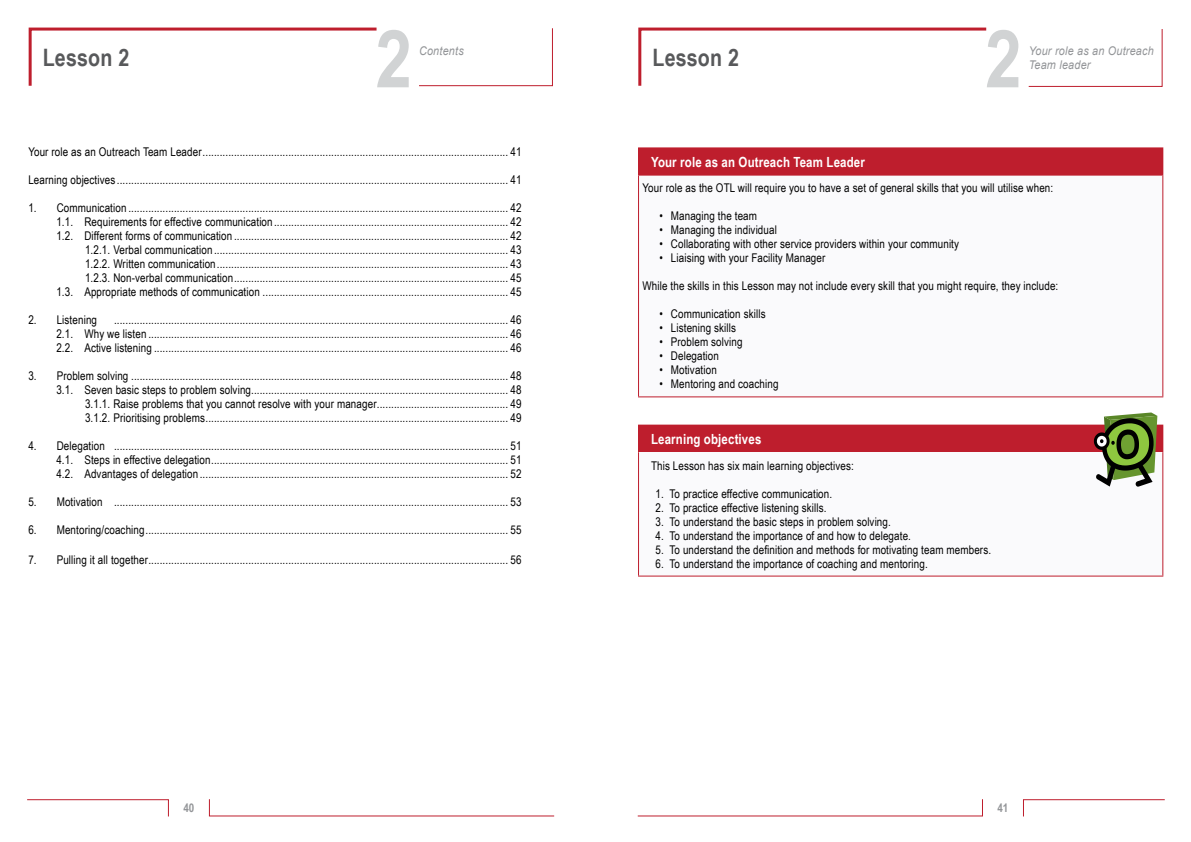
<style>
.page{position:relative;width:1191px;height:842px;background:#fff}
.page>*{position:absolute;margin:0;border:0;box-sizing:border-box;transform-origin:0 0}
.t1{font:700 80px "Arial Narrow";color:#d1d3d4}
.t2{font:700 24px "Arial Narrow";letter-spacing:.005em;color:#58595b}
.t3{font:700 14px "Arial Narrow";letter-spacing:.01em;color:#fff}
.t4{font:12px/14px "Arial Narrow";letter-spacing:.01em;color:#000;text-align:right}
.t5{font:italic 12px/14.4px "Arial";letter-spacing:.02em;color:#939598;scale:.9 1}
.t6{font:700 12px "Arial Narrow";color:#939598}
</style>
<div class="page">
<div style="left:638px;top:148px;width:524px;height:27px;background:#be1e2d"></div>
<div style="left:638px;top:175px;width:524px;height:222px;background:#fafafc"></div>
<hr style="left:638px;top:147px;width:525px;height:1px;background:#be1e2d">
<svg style="left:1162px;top:148px;width:1px;height:27px"></svg>
<hr style="left:638px;top:175px;width:525px;height:1px;background:#be1e2d">
<hr style="left:638px;top:176px;width:1px;height:220px;background:#be1e2d">
<hr style="left:1162px;top:176px;width:1px;height:220px;background:#be1e2d">
<hr style="left:638px;top:396px;width:525px;height:1px;background:#be1e2d">
<div style="left:638px;top:425px;width:524px;height:27px;background:#be1e2d"></div>
<div style="left:638px;top:452px;width:524px;height:124px;background:#fafafc"></div>
<hr style="left:638px;top:452px;width:1px;height:124px;background:#be1e2d">
<hr style="left:1162px;top:452px;width:1px;height:124px;background:#be1e2d">
<hr style="left:638px;top:576px;width:525px;height:1px;background:#be1e2d">
<svg style="left:1093px;top:412px;width:70px;height:75px"></svg>
<svg style="left:28px;top:27px;width:349px;height:59px"></svg>
<svg style="left:419px;top:28px;width:134px;height:59px"></svg>
<svg style="left:637px;top:799px;width:346px;height:18px"></svg>
<svg style="left:208px;top:799px;width:347px;height:18px"></svg>
<svg style="left:1023px;top:799px;width:142px;height:18px"></svg>
<svg style="left:27px;top:799px;width:142px;height:18px"></svg>
<svg style="left:638px;top:27px;width:349px;height:59px"></svg>
<svg style="left:1028px;top:29px;width:135px;height:58px"></svg>
<h2 class="t2" style="left:43px;top:39px;width:88px">Lesson 2</h2>
<h1 class="t1" style="left:375px;top:-1px;width:38px">2</h1>
<p class="t5" style="left:419px;top:44px;width:51px">Contents</p>
<p class="t4" style="left:28px;top:144px;width:494px">Your role as an Outreach Team Leader........................................................................................................... 41</p>
<p class="t4" style="left:28px;top:172px;width:494px">Learning objectives ......................................................................................................................................... 41</p>
<p class="t4" style="left:28px;top:200px;width:494px">1. Communication ..................................................................................................................................... 42<br>1.1. Requirements for effective communication.................................................................................. 42<br>1.2. Different forms of communication ................................................................................................ 42<br>1.2.1. Verbal communication ....................................................................................................... 43<br>1.2.2. Written communication...................................................................................................... 43<br>1.2.3. Non-verbal communication................................................................................................ 45<br>1.3. Appropriate methods of communication ...................................................................................... 45</p>
<p class="t4" style="left:28px;top:312px;width:70px">2. Listening</p>
<p class="t4" style="left:56px;top:312px;width:466px;text-align:justify;text-indent:58px">.......................................................................................................................................... 46<br>2.1. Why we listen .............................................................................................................................. 46<br>2.2. Active listening ............................................................................................................................ 46</p>
<p class="t4" style="left:28px;top:368px;width:494px">3. Problem solving .................................................................................................................................... 48<br>3.1. Seven basic steps to problem solving.......................................................................................... 48<br>3.1.1. Raise problems that you cannot resolve with your manager.............................................. 49<br>3.1.2. Prioritising problems.......................................................................................................... 49</p>
<p class="t4" style="left:56px;top:438px;width:466px;text-align:justify;text-indent:-28px">4. Delegation .......................................................................................................................................... 51<br>4.1. Steps in effective delegation........................................................................................................ 51<br>4.2. Advantages of delegation ............................................................................................................ 52</p>
<p class="t4" style="left:28px;top:494px;width:494px">5. Motivation .......................................................................................................................................... 53</p>
<p class="t4" style="left:28px;top:522px;width:494px">6. Mentoring/coaching............................................................................................................................... 55</p>
<p class="t4" style="left:28px;top:552px;width:494px">7. Pulling it all together.............................................................................................................................. 56</p>
<h2 class="t2" style="left:652px;top:39px;width:88px">Lesson 2</h2>
<h1 class="t1" style="left:985px;top:-1px;width:38px">2</h1>
<p class="t5" style="left:1028px;top:44px;width:140px">Your role as an Outreach<br>Team leader</p>
<p class="t3" style="left:651px;top:151px;width:215px">Your role as an Outreach Team Leader</p>
<p class="t4" style="left:642px;top:181px;width:412px">Your role as the OTL will require you to have a set of general skills that you will utilise when:</p>
<p class="t4" style="left:659px;top:209px;width:99px">• Managing the team</p>
<p class="t4" style="left:659px;top:223px;width:119px">• Managing the individual</p>
<p class="t4" style="left:659px;top:237px;width:301px">• Collaborating with other service providers within your community</p>
<p class="t4" style="left:659px;top:251px;width:167px">• Liaising with your Facility Manager</p>
<p class="t4" style="left:642px;top:279px;width:417px">While the skills in this Lesson may not include every skill that you might require, they include:</p>
<p class="t4" style="left:659px;top:307px;width:108px">• Communication skills</p>
<p class="t4" style="left:659px;top:321px;width:78px">• Listening skills</p>
<p class="t4" style="left:659px;top:335px;width:85px">• Problem solving</p>
<p class="t4" style="left:659px;top:349px;width:61px">• Delegation</p>
<p class="t4" style="left:659px;top:363px;width:59px">• Motivation</p>
<p class="t4" style="left:659px;top:377px;width:120px">• Mentoring and coaching</p>
<p class="t3" style="left:651px;top:428px;width:112px">Learning objectives</p>
<p class="t4" style="left:651px;top:458px;width:204px">This Lesson has six main learning objectives:</p>
<p class="t4" style="left:655px;top:486px;width:178px">1. To practice effective communication.</p>
<p class="t4" style="left:655px;top:500px;width:172px">2. To practice effective listening skills.</p>
<p class="t4" style="left:655px;top:514px;width:237px">3. To understand the basic steps in problem solving.</p>
<p class="t4" style="left:655px;top:528px;width:257px">4. To understand the importance of and how to delegate.</p>
<p class="t4" style="left:655px;top:542px;width:337px">5. To understand the definition and methods for motivating team members.</p>
<p class="t4" style="left:655px;top:556px;width:274px">6. To understand the importance of coaching and mentoring.</p>
<p class="t6" style="left:183px;top:799px;width:12px">40</p>
<p class="t6" style="left:997px;top:799px;width:12px">41</p>
</div>
